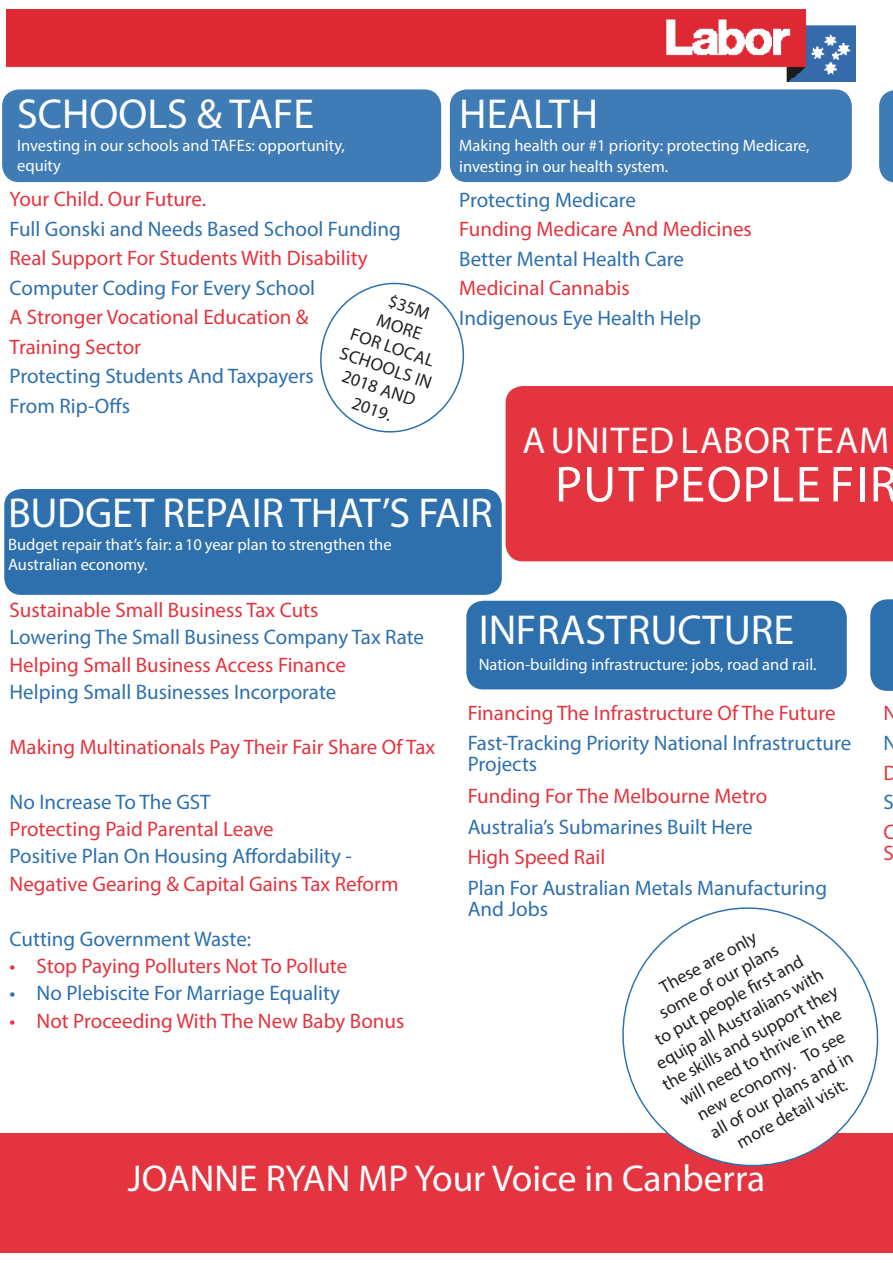
<style>
.page{position:relative;width:893px;height:1263px;background:#fff}
.page>*{position:absolute;margin:0;border:0;box-sizing:border-box;transform-origin:0 0}
.t1{font:51px "Myriad Pro";letter-spacing:.02em;color:#fff}
.t2{font:42px "Myriad Pro";color:#fff}
.t3{font:37.5px "Myriad Pro";color:#fff}
.t4{font:21px/21px "Myriad Pro";color:#2d70ad}
.t5{font:21px/21px "Myriad Pro";color:#e4343f}
.t6{font:18px/21.6px "Myriad Pro";color:#231f20;text-align:center}
.t7{font:16.5px/19.5px "Myriad Pro";color:#fff}
</style>
<div class="page">
<div style="left:506px;top:386px;width:387px;height:175px;background:#e4343f"></div>
<div style="left:450px;top:89px;width:402px;height:93px;background:#3f7bb4;border-radius:17px"></div>
<div style="left:4px;top:489px;width:498px;height:106px;background:#2d70ad;border-radius:17px"></div>
<svg style="left:870px;top:599px;width:23px;height:92px;background:#3c7ab2"></svg>
<div style="left:0;top:1134px;width:893px;height:119px;background:#e4343f"></div>
<svg style="left:879px;top:90px;width:14px;height:93px"></svg>
<div style="left:2px;top:89px;width:439px;height:93px;background:#3f7bb4;border-radius:17px"></div>
<svg style="left:320px;top:282px;width:145px;height:151px"></svg>
<img style="left:6px;top:10px;width:849px;height:72px">
<div style="left:466px;top:601px;width:381px;height:88px;background:#2d70ad;border-radius:17px"></div>
<svg style="left:605px;top:907px;width:288px;height:260px"></svg>
<p class="t2" style="left:17px;top:88px;width:298px">SCHOOLS &amp; TAFE</p>
<p class="t7" style="left:17px;top:136px;width:329px">Investing in our schools and TAFEs: opportunity, equity</p>
<p class="t5" style="left:10px;top:188px;width:198px">Your Child. Our Future.</p>
<p class="t4" style="left:10px;top:218px;width:393px">Full Gonski and Needs Based School Funding</p>
<p class="t5" style="left:10px;top:247px;width:360px">Real Support For Students With Disability</p>
<p class="t4" style="left:10px;top:277px;width:307px">Computer Coding For Every School</p>
<p class="t5" style="left:10px;top:306px;width:301px">A Stronger Vocational Education &amp;</p>
<p class="t5" style="left:10px;top:336px;width:133px">Training Sector</p>
<p class="t4" style="left:10px;top:365px;width:306px">Protecting Students And Taxpayers</p>
<p class="t4" style="left:10px;top:395px;width:122px">From Rip-Offs</p>
<p class="t6" style="left:365px;top:280px;width:98px;rotate:19deg">$35M<br>MORE<br>FOR LOCAL<br>SCHOOLS IN<br>2018 AND<br>2019.</p>
<p class="t2" style="left:459px;top:88px;width:140px">HEALTH</p>
<p class="t7" style="left:459px;top:136px;width:352px">Making health our #1 priority: protecting Medicare,</p>
<p class="t7" style="left:459px;top:157px;width:211px">investing in our health system.</p>
<p class="t4" style="left:459px;top:189px;width:178px">Protecting Medicare</p>
<p class="t5" style="left:459px;top:218px;width:294px">Funding Medicare And Medicines</p>
<p class="t4" style="left:459px;top:248px;width:226px">Better Mental Health Care</p>
<p class="t5" style="left:459px;top:277px;width:172px">Medicinal Cannabis</p>
<p class="t4" style="left:459px;top:307px;width:243px">Indigenous Eye Health Help</p>
<p class="t2" style="left:8px;top:487px;width:486px">BUDGET REPAIR THAT’S FAIR</p>
<p class="t7" style="left:8px;top:535px;width:385px">Budget repair that’s fair: a 10 year plan to strengthen the<br>Australian economy.</p>
<p class="t3" style="left:522px;top:418px;width:368px">A UNITED LABOR TEAM</p>
<p class="t1" style="left:555px;top:453px;width:344px">PUT PEOPLE FIR</p>
<p class="t5" style="left:10px;top:599px;width:310px">Sustainable Small Business Tax Cuts</p>
<p class="t4" style="left:10px;top:626px;width:416px">Lowering The Small Business Company Tax Rate</p>
<p class="t5" style="left:10px;top:654px;width:338px">Helping Small Business Access Finance</p>
<p class="t4" style="left:10px;top:681px;width:328px">Helping Small Businesses Incorporate</p>
<p class="t5" style="left:10px;top:736px;width:427px">Making Multinationals Pay Their Fair Share Of Tax</p>
<p class="t4" style="left:10px;top:791px;width:203px">No Increase To The GST</p>
<p class="t5" style="left:10px;top:818px;width:266px">Protecting Paid Parental Leave</p>
<p class="t4" style="left:10px;top:845px;width:344px">Positive Plan On Housing Affordability -</p>
<p class="t5" style="left:10px;top:873px;width:390px">Negative Gearing &amp; Capital Gains Tax Reform</p>
<p class="t4" style="left:10px;top:928px;width:243px">Cutting Government Waste:</p>
<p class="t5" style="left:10px;top:955px;width:339px">• Stop Paying Polluters Not To Pollute</p>
<p class="t4" style="left:10px;top:982px;width:332px">• No Plebiscite For Marriage Equality</p>
<p class="t5" style="left:10px;top:1010px;width:396px">• Not Proceeding With The New Baby Bonus</p>
<p class="t2" style="left:479px;top:604px;width:317px">INFRASTRUCTURE</p>
<p class="t7" style="left:479px;top:654px;width:339px">Nation-building infrastructure: jobs, road and rail.</p>
<p class="t5" style="left:468px;top:703px;width:369px">Financing The Infrastructure Of The Future</p>
<p class="t4" style="left:468px;top:732px;width:385px">Fast-Tracking Priority National Infrastructure<br>Projects</p>
<p class="t5" style="left:468px;top:785px;width:301px">Funding For The Melbourne Metro</p>
<p class="t4" style="left:468px;top:816px;width:287px">Australia’s Submarines Built Here</p>
<p class="t5" style="left:468px;top:846px;width:139px">High Speed Rail</p>
<p class="t4" style="left:468px;top:877px;width:361px">Plan For Australian Metals Manufacturing<br>And Jobs</p>
<p class="t6" style="left:616px;top:1000px;width:199px;rotate:-29deg">These are only<br>some of our plans<br>to put people fi rst and equip all Australians with the skills and support they will need to thrive in the new economy. To see<br>all of our plans and in more detail visit:</p>
<p class="t3" style="left:128px;top:1155px;width:639px">JOANNE RYAN MP Your Voice in Canberra</p>
<p class="t5" style="left:884px;top:703px;width:15px">N</p>
<p class="t4" style="left:884px;top:732px;width:15px">N</p>
<p class="t5" style="left:884px;top:762px;width:15px">D</p>
<p class="t4" style="left:884px;top:791px;width:12px">S</p>
<p class="t5" style="left:884px;top:821px;width:14px">C<br>S</p>
</div>
